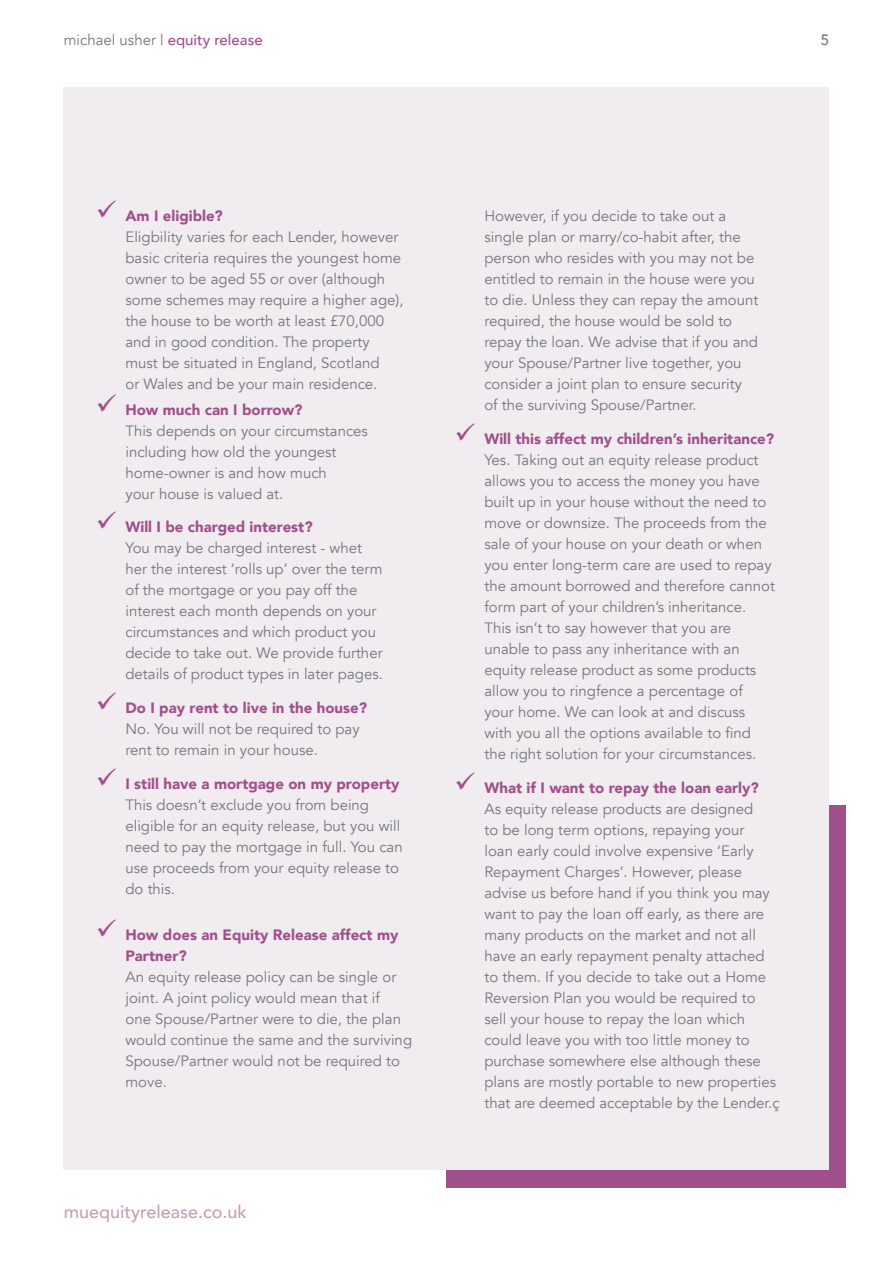
<style>
.page{position:relative;width:893px;height:1263px;background:#fff}
.page>*{position:absolute;margin:0;border:0;box-sizing:border-box;transform-origin:0 0}
.t1{font:500 18px "Avenir";color:#c3a0b8}
.t2{font:15px/21px "Avenir";color:#74777b}
.t3{font:900 15px/21px "Avenir";color:#a14f8b}
.t4{font:500 15px "Avenir";color:#a14f8b}
.t5{font:500 15px "Avenir";color:#74777b}
.s1{font-weight:400;color:#74777b}
.s2{font-weight:400}
</style>
<div class="page">
<div style="left:446px;top:805px;width:400px;height:382px;background:#a14f8b"></div>
<div style="left:64px;top:87px;width:765px;height:1082px;background:#f0ecf0"></div>
<p class="t4" style="left:64px;top:27px;width:200px"><span class="s1">michael usher</span> <span class="s2">|</span> equity release</p>
<p class="t5" style="left:821px;top:27px;width:10px">5</p>
<p class="t3" style="left:125px;top:205px;width:99px">Am I eligible?</p>
<p class="t2" style="left:125px;top:227px;width:280px">Eligbility varies for each Lender, however basic criteria requires the youngest home owner to be aged 55 or over (although some schemes may require a higher age), the house to be worth at least £70,000 and in good condition. The property must be situated in England, Scotland<br>or Wales and be your main residence.</p>
<p class="t3" style="left:125px;top:398px;width:179px">How much can I borrow?</p>
<p class="t2" style="left:125px;top:420px;width:244px">This depends on your circumstances including how old the youngest home-owner is and how much<br>your house is valued at.</p>
<p class="t3" style="left:125px;top:516px;width:189px">Will I be charged interest?</p>
<p class="t2" style="left:125px;top:538px;width:259px">You may be charged interest - whet her the interest ‘rolls up’ over the term of the mortgage or you pay off the interest each month depends on your circumstances and which product you decide to take out. We provide further details of product types in later pages.</p>
<p class="t3" style="left:125px;top:697px;width:243px">Do I pay rent to live in the house?</p>
<p class="t2" style="left:125px;top:719px;width:236px">No. You will not be required to pay rent to remain in your house.</p>
<p class="t3" style="left:125px;top:773px;width:276px">I still have a mortgage on my property</p>
<p class="t2" style="left:125px;top:794px;width:279px">This doesn’t exclude you from being eligible for an equity release, but you will need to pay the mortgage in full. You can use proceeds from your equity release to do this.</p>
<p class="t3" style="left:125px;top:924px;width:275px">How does an Equity Release affect my<br>Partner?</p>
<p class="t2" style="left:125px;top:967px;width:288px">An equity release policy can be single or joint. A joint policy would mean that if<br>one Spouse/Partner were to die, the plan would continue the same and the surviving Spouse/Partner would not be required to move.</p>
<p class="t1" style="left:64px;top:1196px;width:185px">muequityrelease.co.uk</p>
<p class="t2" style="left:484px;top:206px;width:275px">However, if you decide to take out a single plan or marry/co-habit after, the person who resides with you may not be entitled to remain in the house were you to die. Unless they can repay the amount required, the house would be sold to repay the loan. We advise that if you and your Spouse/Partner live together, you consider a joint plan to ensure security of the surviving Spouse/Partner.</p>
<p class="t3" style="left:484px;top:428px;width:291px">Will this affect my children’s inheritance?</p>
<p class="t2" style="left:484px;top:450px;width:292px">Yes. Taking out an equity release product allows you to access the money you have built up in your house without the need to move or downsize. The proceeds from the sale of your house on your death or when you enter long-term care are used to repay the amount borrowed and therefore cannot form part of your children’s inheritance.<br>This isn’t to say however that you are unable to pass any inheritance with an equity release product as some products allow you to ringfence a percentage of your home. We can look at and discuss with you all the options available to find the right solution for your circumstances.</p>
<p class="t3" style="left:484px;top:777px;width:276px">What if I want to repay the loan early?</p>
<p class="t2" style="left:484px;top:798px;width:297px">As equity release products are designed<br>to be long term options, repaying your<br>loan early could involve expensive ‘Early Repayment Charges’. However, please advise us before hand if you think you may want to pay the loan off early, as there are many products on the market and not all have an early repayment penalty attached to them. If you decide to take out a Home Reversion Plan you would be required to sell your house to repay the loan which could leave you with too little money to purchase somewhere else although these plans are mostly portable to new properties that are deemed acceptable by the Lender.ç</p>
</div>
